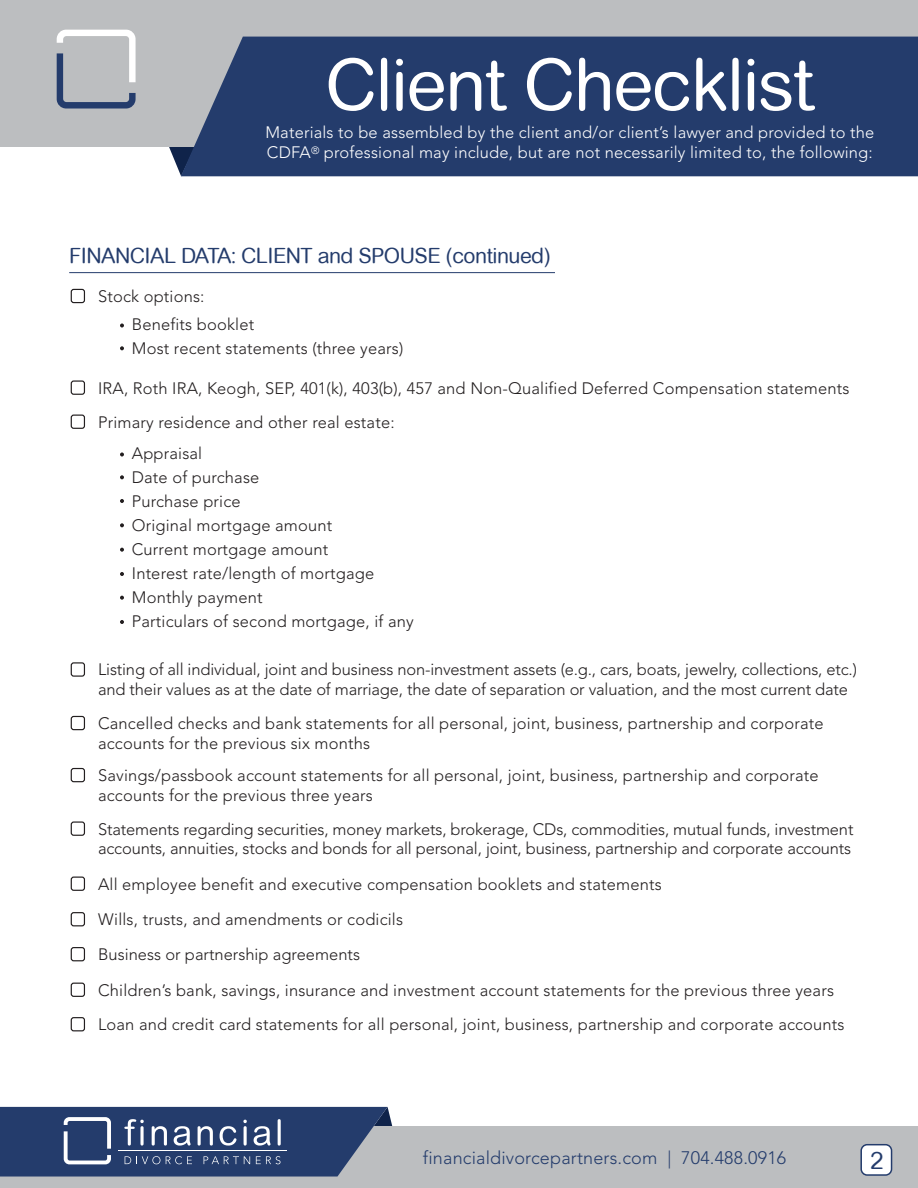
<style>
.page{position:relative;width:918px;height:1188px;background:#fff}
.page>*{position:absolute;margin:0;border:0;box-sizing:border-box;transform-origin:0 0}
.t1{font:72px "Arial Rounded MT";letter-spacing:-.025em;color:#fff}
.t2{font:24px "Arial Rounded MT";color:#243c6c}
.t3{font:21px "Arial Rounded MT";letter-spacing:-.025em;color:#243c6c}
.t4{font:300 18px "Avenir";letter-spacing:.01em;color:#243c6c}
.t5{font:300 16.5px/24px "Avenir";letter-spacing:.01em;color:#231f20}
.t6{font:300 16.5px/19.8px "Avenir";letter-spacing:-.01em;color:#231f20}
.t7{font:300 16.5px/19.8px "Avenir";letter-spacing:.01em;color:#fff}
</style>
<div class="page">
<svg style="left:169px;top:147px;width:12px;height:29px"></svg>
<div style="left:0;top:0;width:918px;height:147px;background:#bcbec0"></div>
<div style="left:181px;top:37px;width:737px;height:139px;background:#243c6c"></div>
<div style="left:0;top:1127px;width:918px;height:61px;background:#bcbec0"></div>
<svg style="left:57px;top:30px;width:79px;height:79px"></svg>
<svg style="left:0;top:1107px;width:395px;height:70px;background:#40547d"></svg>
<div style="left:861px;top:1145px;width:31px;height:30px;background:#fff;border-radius:6px"></div>
<div style="left:860px;top:1144px;width:32px;height:32px;border:2px solid #243c6c;border-radius:6px"></div>
<div style="left:71px;top:289px;width:14px;height:14px;border:1px solid #231f20;border-radius:2px"></div>
<div style="left:71px;top:380px;width:14px;height:15px;border:1px solid #231f20;border-radius:2px"></div>
<div style="left:71px;top:415px;width:14px;height:14px;border:1px solid #231f20;border-radius:2px"></div>
<div style="left:71px;top:662px;width:14px;height:15px;border:1px solid #231f20;border-radius:2px"></div>
<div style="left:71px;top:716px;width:14px;height:14px;border:1px solid #231f20;border-radius:2px"></div>
<div style="left:71px;top:768px;width:14px;height:14px;border:1px solid #231f20;border-radius:2px"></div>
<div style="left:71px;top:821px;width:14px;height:15px;border:1px solid #231f20;border-radius:2px"></div>
<div style="left:71px;top:877px;width:14px;height:14px;border:1px solid #231f20;border-radius:2px"></div>
<div style="left:71px;top:912px;width:14px;height:14px;border:1px solid #231f20;border-radius:2px"></div>
<div style="left:71px;top:947px;width:14px;height:14px;border:1px solid #231f20;border-radius:2px"></div>
<div style="left:71px;top:983px;width:14px;height:14px;border:1px solid #231f20;border-radius:2px"></div>
<svg style="left:120px;top:499px;width:4px;height:4px"></svg>
<svg style="left:120px;top:523px;width:4px;height:4px"></svg>
<svg style="left:120px;top:548px;width:4px;height:4px"></svg>
<svg style="left:120px;top:572px;width:4px;height:4px"></svg>
<svg style="left:120px;top:323px;width:4px;height:5px"></svg>
<svg style="left:120px;top:346px;width:4px;height:4px"></svg>
<svg style="left:120px;top:452px;width:4px;height:5px"></svg>
<svg style="left:120px;top:475px;width:4px;height:4px"></svg>
<svg style="left:120px;top:596px;width:4px;height:4px"></svg>
<svg style="left:120px;top:620px;width:4px;height:4px"></svg>
<div style="left:71px;top:1017px;width:14px;height:14px;border:1px solid #231f20;border-radius:2px"></div>
<hr style="left:69px;top:272px;width:486px;height:1px;background:#243c6c">
<h1 class="t1" style="left:325px;top:43px;width:491px">Client Checklist</h1>
<p class="t7" style="left:265px;top:123px;width:610px">Materials to be assembled by the client and/or client’s lawyer and provided to the<br>CDFA<sup>®</sup> professional may include, but are not necessarily limited to, the following:</p>
<p class="t3" style="left:69px;top:243px;width:483px">FINANCIAL DATA: CLIENT and SPOUSE (continued)</p>
<p class="t5" style="left:98px;top:284px;width:108px">Stock options:</p>
<p class="t5" style="left:132px;top:312px;width:273px">Benefits booklet<br>Most recent statements (three years)</p>
<p class="t5" style="left:98px;top:371px;width:753px;line-height:34px">IRA, Roth IRA, Keogh, SEP, 401(k), 403(b), 457 and Non-Qualified Deferred Compensation statements<br>Primary residence and other real estate:</p>
<p class="t5" style="left:132px;top:441px;width:283px">Appraisal<br>Date of purchase<br>Purchase price<br>Original mortgage amount<br>Current mortgage amount<br>Interest rate/length of mortgage<br>Monthly payment<br>Particulars of second mortgage, if any</p>
<p class="t6" style="left:98px;top:660px;width:760px">Listing of all individual, joint and business non-investment assets (e.g., cars, boats, jewelry, collections, etc.) and their values as at the date of marriage, the date of separation or valuation, and the most current date</p>
<p class="t5" style="left:98px;top:713px;width:727px;line-height:19.8px">Cancelled checks and bank statements for all personal, joint, business, partnership and corporate accounts for the previous six months</p>
<p class="t5" style="left:98px;top:766px;width:722px;line-height:19.8px">Savings/passbook account statements for all personal, joint, business, partnership and corporate accounts for the previous three years</p>
<p class="t6" style="left:98px;top:819px;width:757px">Statements regarding securities, money markets, brokerage, CDs, commodities, mutual funds, investment accounts, annuities, stocks and bonds for all personal, joint, business, partnership and corporate accounts</p>
<p class="t5" style="left:98px;top:866px;width:737px;line-height:35.4px">All employee benefit and executive compensation booklets and statements<br>Wills, trusts, and amendments or codicils<br>Business or partnership agreements<br>Children’s bank, savings, insurance and investment account statements for the previous three years</p>
<p class="t5" style="left:98px;top:1013px;width:748px">Loan and credit card statements for all personal, joint, business, partnership and corporate accounts</p>
<p class="t4" style="left:423px;top:1147px;width:365px">financialdivorcepartners.com | 704.488.0916</p>
<h2 class="t2" style="left:870px;top:1146px;width:15px">2</h2>
</div>
